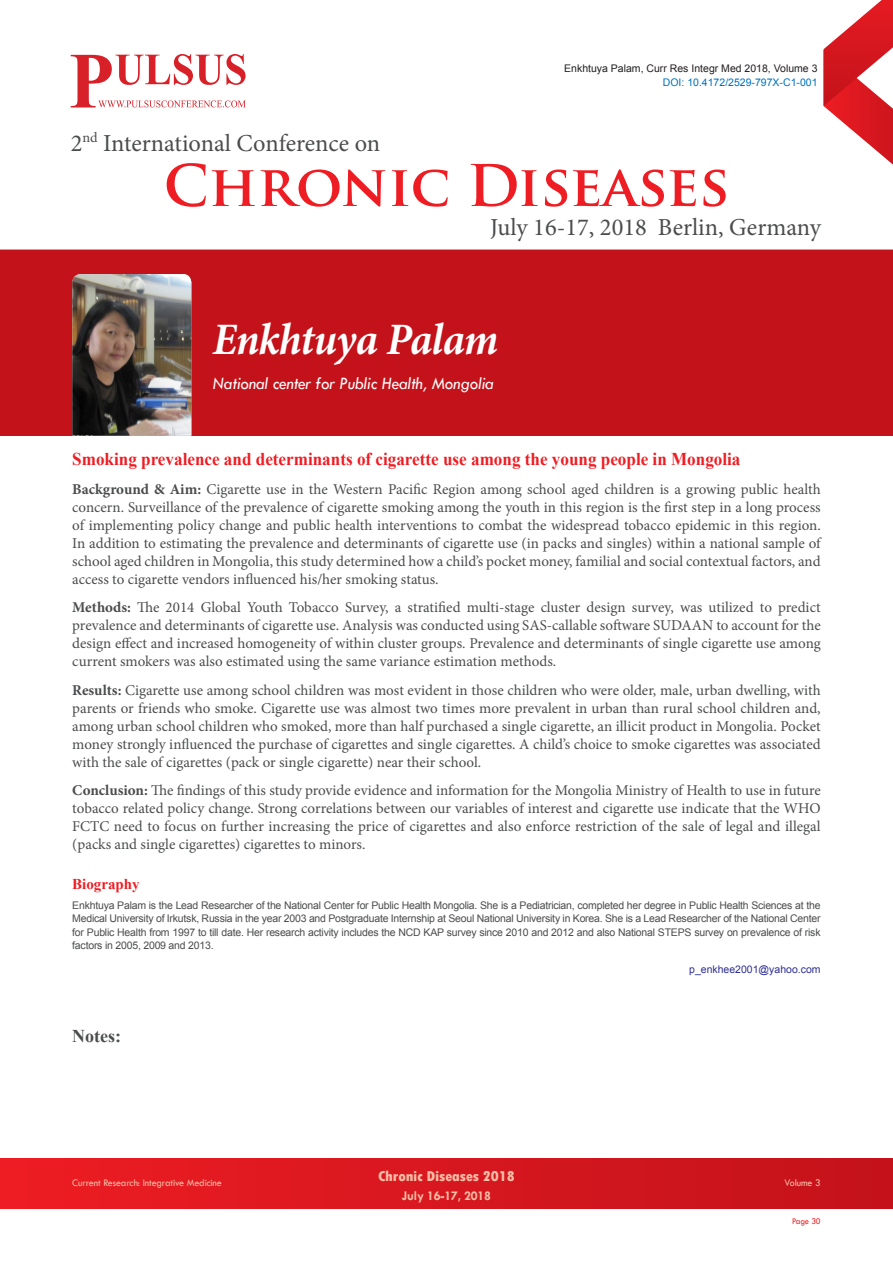
<style>
.page{position:relative;width:893px;height:1263px;background:#fff}
.page>*{position:absolute;margin:0;border:0;box-sizing:border-box;transform-origin:0 0}
.t1{font:700 55.8px "Trajan Pro";letter-spacing:-.005em;color:#ee1d23}
.t2{font:italic 700 45px "Minion Pro";letter-spacing:-.02em;color:#fff;scale:.95 1}
.t3{font:24.45px "Minion Pro";color:#4b4c4d}
.t4{font:700 18px "Times New Roman";color:#ee1d23;scale:.95 1}
.t5{font:italic 18px "Tw Cen";letter-spacing:-.01em;color:#fff;scale:.95 1}
.t6{font:700 18px "Times New Roman";color:#4b4c4d}
.Abstract{font:15px/18px "Minion Pro";color:#4b4c4d;text-align:justify}
.t7{font:800 condensed 15px "Tw Cen";letter-spacing:-.01em;color:#fabda6;scale:1.1 1}
.Bio_Heading{font:700 15px "Times New Roman";color:#ee1d23}
.t8{font:700 13.5px "Tw Cen";letter-spacing:-.01em;color:#fabda6;scale:.95 1}
.Biography{font:10.5px/13.5px "Arial";letter-spacing:-.02em;color:#4b4c4d;text-align:justify}
.t9{font:10.5px "Tw Cen";letter-spacing:-.01em;color:#fabda6;scale:.95 1}
.t10{font:10.5px "Arial";color:#231f20}
.t11{font:10.5px "Arial";color:#0072bc}
.Biography-2{font:10.5px "Arial";color:#2e3092}
.t12{font:9px "Tw Cen";letter-spacing:-.02em;color:#ee1d23;scale:.95 1}
.s1{font-weight:700}
</style>
<div class="page">
<div style="left:0;top:1159px;width:892px;height:49px;background:linear-gradient(to right,#ed1d23,#c3121b)"></div>
<hr style="left:0;top:250px;width:893px;height:1px;background:#ee1d23">
<svg style="left:71px;top:54px;width:175px;height:53px"></svg>
<svg style="left:824px;top:0;width:69px;height:165px"></svg>
<div style="left:0;top:250px;width:892px;height:186px;background:#c4121a"></div>
<img style="left:72px;top:274px;width:119px;height:162px">
<h3 class="t3" style="left:71px;top:126px;width:311px">2<sup>nd</sup> International Conference on</h3>
<p class="t10" style="left:564px;top:61px;width:255px">Enkhtuya Palam, Curr Res Integr Med 2018, Volume 3</p>
<p class="t11" style="left:663px;top:76px;width:156px">DOI: 10.4172/2529-797X-C1-001</p>
<h1 class="t1" style="left:164px;top:151px;width:567px">Chronic Diseases</h1>
<h3 class="t3" style="left:490px;top:211px;width:332px">July 16-17, 2018 Berlin, Germany</h3>
<p class="t2" style="left:213px;top:307px;width:302px">Enkhtuya Palam</p>
<p class="t5" style="left:213px;top:372px;width:298px">National center for Public Health, Mongolia</p>
<p class="t4" style="left:72px;top:446px;width:705px">Smoking prevalence and determinants of cigarette use among the young people in Mongolia</p>
<p class="Abstract" style="left:72px;top:480px;width:750px"><span class="s1">Background &amp; Aim:</span> Cigarette use in the Western Pacific Region among school aged children is a growing public health concern. Surveillance of the prevalence of cigarette smoking among the youth in this region is the first step in a long process of implementing policy change and public health interventions to combat the widespread tobacco epidemic in this region.<br>In addition to estimating the prevalence and determinants of cigarette use (in packs and singles) within a national sample of school aged children in Mongolia, this study determined how a child’s pocket money, familial and social contextual factors, and access to cigarette vendors influenced his/her smoking status.</p>
<p class="Abstract" style="left:72px;top:598px;width:750px"><span class="s1">Methods:</span> The 2014 Global Youth Tobacco Survey, a stratified multi-stage cluster design survey, was utilized to predict prevalence and determinants of cigarette use. Analysis was conducted using SAS-callable software SUDAAN to account for the design effect and increased homogeneity of within cluster groups. Prevalence and determinants of single cigarette use among current smokers was also estimated using the same variance estimation methods.</p>
<p class="Abstract" style="left:72px;top:681px;width:750px"><span class="s1">Results:</span> Cigarette use among school children was most evident in those children who were older, male, urban dwelling, with parents or friends who smoke. Cigarette use was almost two times more prevalent in urban than rural school children and, among urban school children who smoked, more than half purchased a single cigarette, an illicit product in Mongolia. Pocket money strongly influenced the purchase of cigarettes and single cigarettes. A child’s choice to smoke cigarettes was associated with the sale of cigarettes (pack or single cigarette) near their school.</p>
<p class="Abstract" style="left:72px;top:782px;width:750px"><span class="s1">Conclusion:</span> The findings of this study provide evidence and information for the Mongolia Ministry of Health to use in future tobacco related policy change. Strong correlations between our variables of interest and cigarette use indicate that the WHO FCTC need to focus on further increasing the price of cigarettes and also enforce restriction of the sale of legal and illegal (packs and single cigarettes) cigarettes to minors.</p>
<p class="Bio_Heading" style="left:72px;top:873px;width:69px">Biography</p>
<p class="Biography" style="left:72px;top:898px;width:750px">Enkhtuya Palam is the Lead Researcher of the National Center for Public Health Mongolia. She is a Pediatrician, completed her degree in Public Health Sciences at the Medical University of Irkutsk, Russia in the year 2003 and Postgraduate Internship at Seoul National University in Korea. She is a Lead Researcher of the National Center for Public Health from 1997 to till date. Her research activity includes the NCD KAP survey since 2010 and 2012 and also National STEPS survey on prevalence of risk factors in 2005, 2009 and 2013.</p>
<p class="Biography-2" style="left:689px;top:963px;width:133px">p_enkhee2001@yahoo.com</p>
<p class="t6" style="left:72px;top:1024px;width:50px">Notes:</p>
<p class="t7" style="left:378px;top:1167px;width:126px">Chronic Diseases 2018</p>
<p class="t8" style="left:402px;top:1187px;width:95px">July 16-17, 2018</p>
<p class="t9" style="left:72px;top:1176px;width:159px">Current Research: Integrative Medicine</p>
<p class="t9" style="left:784px;top:1176px;width:40px">Volume 3</p>
<p class="t12" style="left:792px;top:1215px;width:32px">Page 30</p>
</div>
